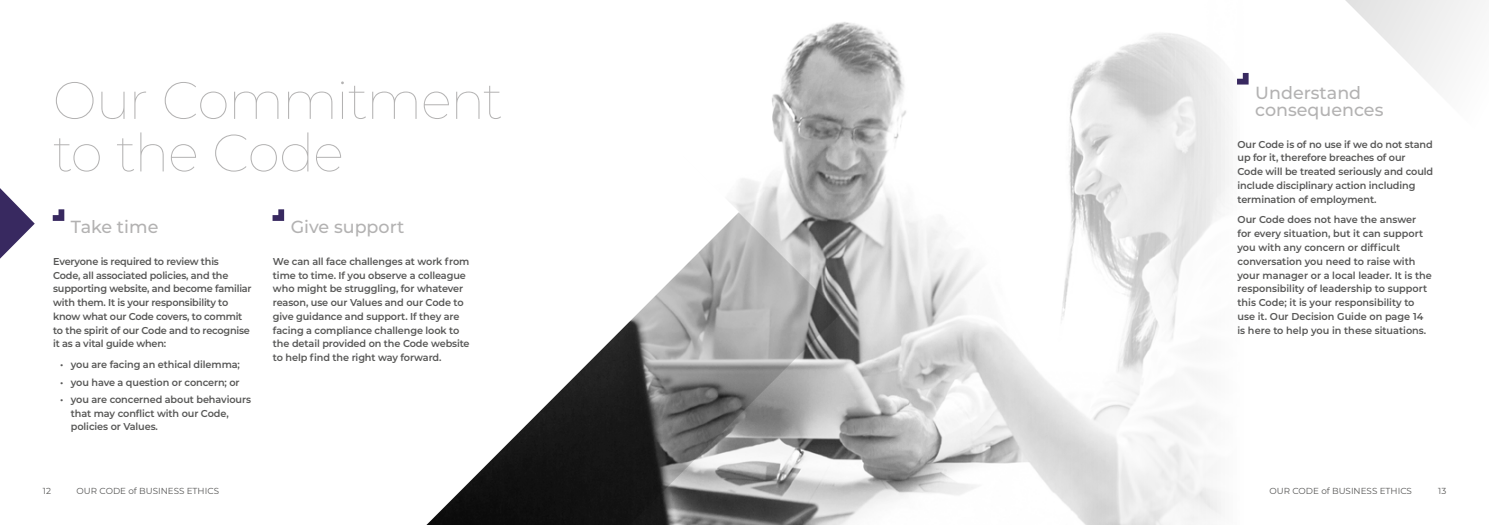
<style>
.page{position:relative;width:1489px;height:525px;background:#fff}
.page>*{position:absolute;margin:0;border:0;box-sizing:border-box;transform-origin:0 0}
.t1{font:100 52.5px/52.5px "Montserrat";letter-spacing:-.03em;color:#b3b2b2}
.t2{font:500 17.5px/17.5px "Montserrat";color:#b3b2b2}
.t3{font:600 10px/13.8px "Montserrat";letter-spacing:-.01em;color:#575756}
.t4{font:8.75px "Montserrat";color:#575756}
</style>
<div class="page">
<img style="left:840px;top:22px;width:409px;height:502px">
<svg style="left:739px;top:23px;width:101px;height:501px"></svg>
<svg style="left:0;top:186px;width:739px;height:338px"></svg>
<svg style="left:1345px;top:0;width:135px;height:88px;fill:#f4f4f4"></svg>
<svg style="left:53px;top:209px;width:11px;height:12px"></svg>
<svg style="left:272px;top:209px;width:12px;height:12px"></svg>
<svg style="left:1236px;top:73px;width:12px;height:11px"></svg>
<svg style="left:0;top:188px;width:35px;height:70px"></svg>
<h1 class="t1" style="left:53px;top:73px;width:452px">Our Commitment to the Code</h1>
<h2 class="t2" style="left:71px;top:217px;width:89px">Take time</h2>
<p class="t3" style="left:53px;top:254px;width:200px">Everyone is required to review this<br>Code, all associated policies, and the supporting website, and become familiar with them. It is your responsibility to know what our Code covers, to commit to the spirit of our Code and to recognise it as a vital guide when:</p>
<p class="t3" style="left:60px;top:357px;width:181px">• you are facing an ethical dilemma;</p>
<p class="t3" style="left:60px;top:374px;width:181px">• you have a question or concern; or</p>
<p class="t3" style="left:71px;top:392px;width:182px;text-indent:-11px">• you are concerned about behaviours that may conflict with our Code, policies or Values.</p>
<h2 class="t2" style="left:291px;top:217px;width:115px">Give support</h2>
<p class="t3" style="left:273px;top:254px;width:198px">We can all face challenges at work from time to time. If you observe a colleague who might be struggling, for whatever reason, use our Values and our Code to give guidance and support. If they are facing a compliance challenge look to the detail provided on the Code website to help find the right way forward.</p>
<h2 class="t2" style="left:1255px;top:83px;width:130px">Understand consequences</h2>
<p class="t3" style="left:1237px;top:137px;width:197px">Our Code is of no use if we do not stand up for it, therefore breaches of our Code will be treated seriously and could include disciplinary action including termination of employment.</p>
<p class="t3" style="left:1237px;top:212px;width:196px">Our Code does not have the answer for every situation, but it can support you with any concern or difficult conversation you need to raise with your manager or a local leader. It is the responsibility of leadership to support this Code; it is your responsibility to use it. Our Decision Guide on page 14 is here to help you in these situations.</p>
<p class="t4" style="left:43px;top:484px;width:10px">12</p>
<p class="t4" style="left:77px;top:484px;width:144px">OUR CODE of BUSINESS ETHICS</p>
<p class="t4" style="left:1269px;top:484px;width:144px">OUR CODE of BUSINESS ETHICS</p>
<p class="t4" style="left:1437px;top:484px;width:10px">13</p>
</div>
